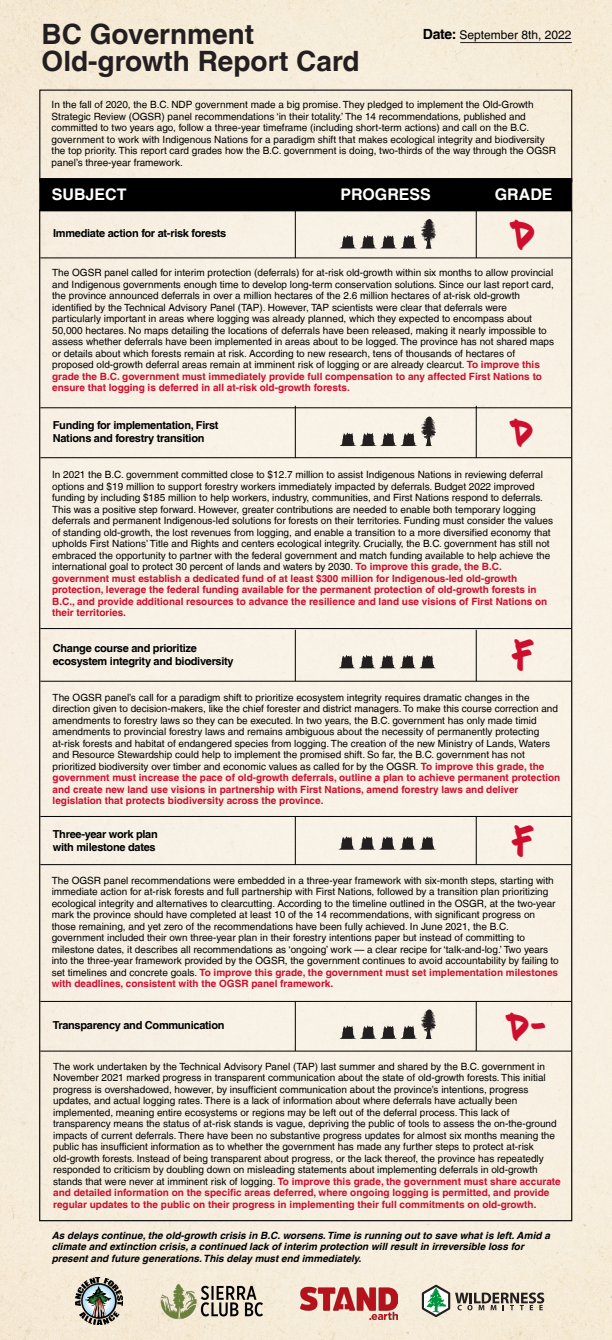
<style>
.page{position:relative;width:612px;height:1340px;background:#fff}
.page>*{position:absolute;margin:0;border:0;box-sizing:border-box;transform-origin:0 0}
.t1{font:40.5px "Fresh Marker";color:#ce0e2d}
.t2{font:37.8px "Fresh Marker";color:#ce0e2d}
.t3{font:700 28px/26.6px "Helvetica LT";color:#231f20}
.t4{font:700 16px "Helvetica LT";color:#fff}
.t5{font:12px "Helvetica LT";color:#000}
.t6{font:700 11px/13.2px "Helvetica LT";letter-spacing:-.025em;color:#000}
.t7{font:10px/11.5px "Helvetica LT";color:#000}
.t8{font:italic 700 10px/11.5px "Helvetica LT";color:#000}
.s1{font-weight:700;font-size:14px}
.s2{font-weight:700;color:#ce0e2d}
</style>
<div class="page">
<img style="left:0;top:0;width:612px;height:1340px">
<div style="left:39px;top:211px;width:533px;height:1010px;background:#f8f1e5"></div>
<div style="left:39px;top:178px;width:533px;height:33px;background:#000;border:1px solid #000"></div>
<hr style="left:460px;top:42px;width:112px;height:1px;background:#231f20">
<hr style="left:40px;top:407px;width:531px;height:1px;background:#000">
<hr style="left:40px;top:628px;width:531px;height:1px;background:#000">
<hr style="left:40px;top:1001px;width:531px;height:1px;background:#000">
<svg style="left:339px;top:219px;width:97px;height:30px;background:#c0bab1"></svg>
<hr style="left:40px;top:257px;width:531px;height:1px;background:#000">
<hr style="left:40px;top:457px;width:531px;height:1px;background:#000">
<hr style="left:40px;top:681px;width:531px;height:1px;background:#000">
<hr style="left:40px;top:1050px;width:531px;height:1px;background:#000">
<hr style="left:295px;top:179px;width:1px;height:79px;background:#000">
<hr style="left:476px;top:179px;width:1px;height:79px;background:#000">
<hr style="left:295px;top:406px;width:1px;height:52px;background:#000">
<hr style="left:476px;top:406px;width:1px;height:52px;background:#000">
<hr style="left:295px;top:630px;width:1px;height:51px;background:#000">
<hr style="left:476px;top:630px;width:1px;height:51px;background:#000">
<hr style="left:295px;top:1001px;width:1px;height:50px;background:#000">
<hr style="left:476px;top:1001px;width:1px;height:50px;background:#000">
<div style="left:39px;top:90px;width:533px;height:92px;border:1px solid #000"></div>
<hr style="left:40px;top:816px;width:531px;height:1px;background:#000">
<svg style="left:338px;top:836px;width:98px;height:14px"></svg>
<svg style="left:338px;top:655px;width:98px;height:13px"></svg>
<hr style="left:40px;top:864px;width:531px;height:1px;background:#000">
<hr style="left:295px;top:816px;width:1px;height:48px;background:#000">
<hr style="left:476px;top:816px;width:1px;height:48px;background:#000">
<svg style="left:422px;top:1285px;width:122px;height:32px;background:#bcbcab"></svg>
<img style="left:76px;top:1278px;width:47px;height:46px">
<img style="left:147px;top:1272px;width:128px;height:57px">
<img style="left:300px;top:1280px;width:97px;height:39px">
<svg style="left:339px;top:416px;width:97px;height:30px;background:#c1bbb2"></svg>
<svg style="left:339px;top:1009px;width:97px;height:30px;background:#c0bab1"></svg>
<h3 class="t3" style="left:42px;top:21px;width:319px">BC Government<br>Old-growth Report Card</h3>
<p class="t5" style="left:423px;top:28px;width:150px"><span class="s1">Date:</span> September 8th, 2022</p>
<p class="t7" style="left:52px;top:99px;width:506px">In the fall of 2020, the B.C. NDP government made a big promise. They pledged to implement the Old-Growth Strategic Review (OGSR) panel recommendations ‘in their totality.’ The 14 recommendations, published and committed to two years ago, follow a three-year timeframe (including short-term actions) and call on the B.C. government to work with Indigenous Nations for a paradigm shift that makes ecological integrity and biodiversity the top priority. This report card grades how the B.C. government is doing, two-thirds of the way through the OGSR panel’s three-year framework.</p>
<h3 class="t4" style="left:52px;top:185px;width:76px">SUBJECT</h3>
<h3 class="t4" style="left:341px;top:185px;width:92px">PROGRESS</h3>
<h3 class="t4" style="left:495px;top:185px;width:59px">GRADE</h3>
<p class="t6" style="left:53px;top:227px;width:175px">Immediate action for at-risk forests</p>
<h1 class="t1" style="left:514px;top:217px;width:21px">D</h1>
<p class="t7" style="left:52px;top:267px;width:504px">The OGSR panel called for interim protection (deferrals) for at-risk old-growth within six months to allow provincial and Indigenous governments enough time to develop long-term conservation solutions. Since our last report card, the province announced deferrals in over a million hectares of the 2.6 million hectares of at-risk old-growth identified by the Technical Advisory Panel (TAP). However, TAP scientists were clear that deferrals were particularly important in areas where logging was already planned, which they expected to encompass about 50,000 hectares. No maps detailing the locations of deferrals have been released, making it nearly impossible to assess whether deferrals have been implemented in areas about to be logged. The province has not shared maps or details about which forests remain at risk. According to new research, tens of thousands of hectares of proposed old-growth deferral areas remain at imminent risk of logging or are already clearcut. <span class="s2">To improve this grade the B.C. government must immediately provide full compensation to any affected First Nations to ensure that logging is deferred in all at-risk old-growth forests.</span></p>
<p class="t6" style="left:53px;top:418px;width:167px">Funding for implementation, First<br>Nations and forestry transition</p>
<h2 class="t2" style="left:513px;top:416px;width:20px">D</h2>
<p class="t7" style="left:52px;top:469px;width:502px">In 2021 the B.C. government committed close to $12.7 million to assist Indigenous Nations in reviewing deferral options and $19 million to support forestry workers immediately impacted by deferrals. Budget 2022 improved funding by including $185 million to help workers, industry, communities, and First Nations respond to deferrals.<br>This was a positive step forward. However, greater contributions are needed to enable both temporary logging deferrals and permanent Indigenous-led solutions for forests on their territories. Funding must consider the values of standing old-growth, the lost revenues from logging, and enable a transition to a more diversified economy that upholds First Nations’ Title and Rights and centers ecological integrity. Crucially, the B.C. government has still not embraced the opportunity to partner with the federal government and match funding available to help achieve the international goal to protect 30 percent of lands and waters by 2030. <span class="s2">To improve this grade, the B.C. government must establish a dedicated fund of at least $300 million for Indigenous-led old-growth protection, leverage the federal funding available for the permanent protection of old-growth forests in B.C., and provide additional resources to advance the resilience and land use visions of First Nations on their territories.</span></p>
<p class="t6" style="left:53px;top:641px;width:182px">Change course and prioritize ecosystem integrity and biodiversity</p>
<h2 class="t2" style="left:513px;top:638px;width:22px">F</h2>
<p class="t7" style="left:53px;top:691px;width:509px">The OGSR panel’s call for a paradigm shift to prioritize ecosystem integrity requires dramatic changes in the direction given to decision-makers, like the chief forester and district managers. To make this course correction and amendments to forestry laws so they can be executed. In two years, the B.C. government has only made timid amendments to provincial forestry laws and remains ambiguous about the necessity of permanently protecting at-risk forests and habitat of endangered species from logging. The creation of the new Ministry of Lands, Waters and Resource Stewardship could help to implement the promised shift. So far, the B.C. government has not prioritized biodiversity over timber and economic values as called for by the OGSR. <span class="s2">To improve this grade, the government must increase the pace of old-growth deferrals, outline a plan to achieve permanent protection and create new land use visions in partnership with First Nations, amend forestry laws and deliver legislation that protects biodiversity across the province.</span></p>
<p class="t6" style="left:53px;top:827px;width:107px">Three-year work plan with milestone dates</p>
<h2 class="t2" style="left:513px;top:824px;width:22px">F</h2>
<p class="t7" style="left:52px;top:874px;width:509px">The OGSR panel recommendations were embedded in a three-year framework with six-month steps, starting with immediate action for at-risk forests and full partnership with First Nations, followed by a transition plan prioritizing ecological integrity and alternatives to clearcutting. According to the timeline outlined in the OSGR, at the two-year mark the province should have completed at least 10 of the 14 recommendations, with significant progress on those remaining, and yet zero of the recommendations have been fully achieved. In June 2021, the B.C. government included their own three-year plan in their forestry intentions paper but instead of committing to milestone dates, it describes all recommendations as ‘ongoing’ work — a clear recipe for ‘talk-and-log.’ Two years into the three-year framework provided by the OGSR, the government continues to avoid accountability by failing to set timelines and concrete goals. <span class="s2">To improve this grade, the government must set implementation milestones with deadlines, consistent with the OGSR panel framework.</span></p>
<p class="t6" style="left:53px;top:1018px;width:173px">Transparency and Communication</p>
<h2 class="t2" style="left:509px;top:1010px;width:40px">D-</h2>
<p class="t7" style="left:53px;top:1060px;width:509px">The work undertaken by the Technical Advisory Panel (TAP) last summer and shared by the B.C. government in November 2021 marked progress in transparent communication about the state of old-growth forests. This initial progress is overshadowed, however, by insufficient communication about the province’s intentions, progress updates, and actual logging rates. There is a lack of information about where deferrals have actually been implemented, meaning entire ecosystems or regions may be left out of the deferral process. This lack of transparency means the status of at-risk stands is vague, depriving the public of tools to assess the on-the-ground impacts of current deferrals. There have been no substantive progress updates for almost six months meaning the public has insufficient information as to whether the government has made any further steps to protect at-risk old-growth forests. Instead of being transparent about progress, or the lack thereof, the province has repeatedly responded to criticism by doubling down on misleading statements about implementing deferrals in old-growth stands that were never at imminent risk of logging. <span class="s2">To improve this grade, the government must share accurate and detailed information on the specific areas deferred, where ongoing logging is permitted, and provide regular updates to the public on their progress in implementing their full commitments on old-growth.</span></p>
<p class="t8" style="left:52px;top:1229px;width:500px">As delays continue, the old-growth crisis in B.C. worsens. Time is running out to save what is left. Amid a climate and extinction crisis, a continued lack of interim protection will result in irreversible loss for present and future generations. This delay must end immediately.</p>
</div>
